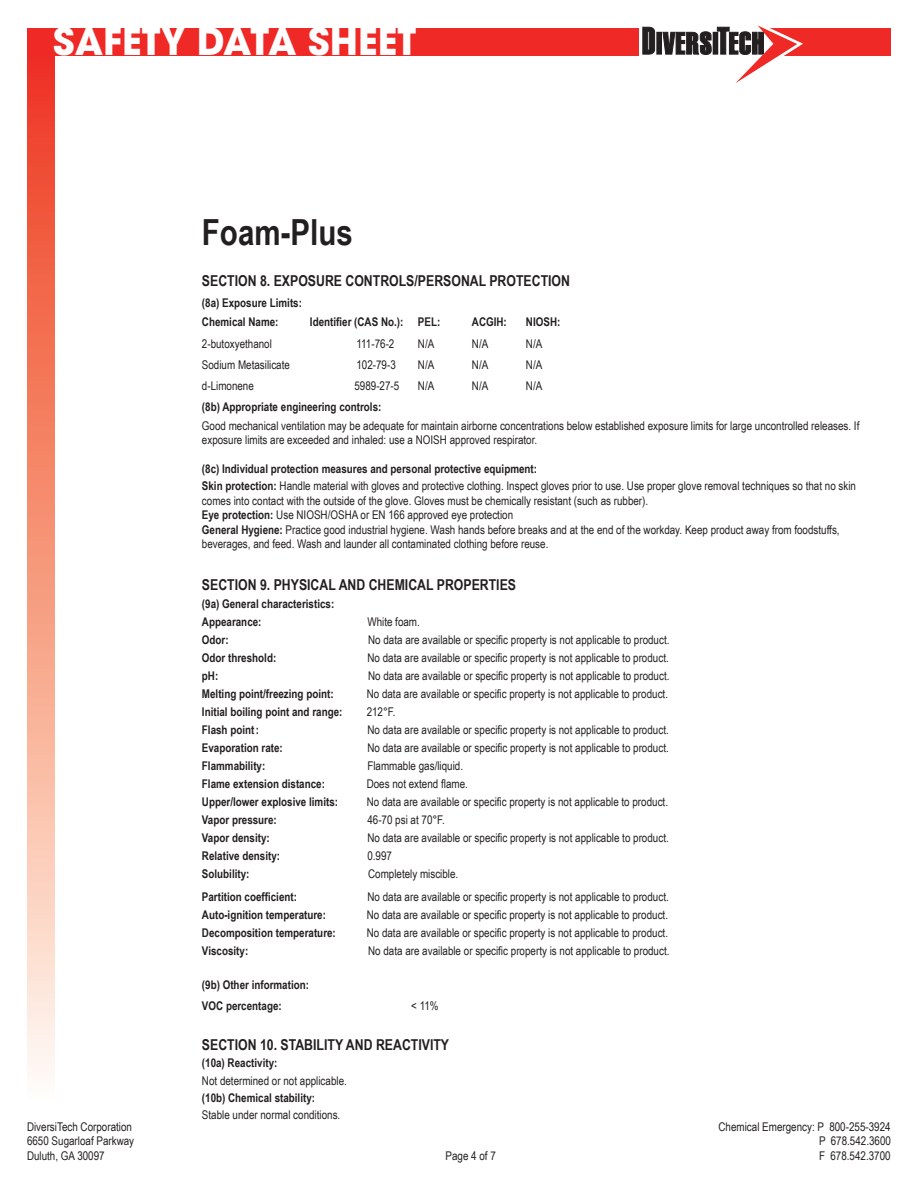
<style>
.page{position:relative;width:918px;height:1188px;background:#fff}
.page>*{position:absolute;margin:0;border:0;box-sizing:border-box;transform-origin:0 0}
.t1{font:700 37.5px "ITC Avant Garde Std";color:#fff}
.t2{font:700 36px "Arial Narrow";color:#231f20}
.t3{font:700 15px "Arial Narrow";color:#231f20}
.t4{font:12px/14.4px "Arial Narrow";color:#231f20}
.t5{font:700 12px/18.9px "Arial Narrow";color:#231f20}
.s1{font-weight:700}
</style>
<div class="page">
<div style="left:27px;top:29px;width:864px;height:27px;background:#ee2926"></div>
<div style="left:27px;top:56px;width:27px;height:1048px;background:linear-gradient(to bottom,#ee3819,#fffdee)"></div>
<svg style="left:639px;top:25px;width:164px;height:58px"></svg>
<h1 class="t1" style="left:53px;top:16px;width:365px">SAFETY DATA SHEET</h1>
<h2 class="t2" style="left:202px;top:205px;width:152px">Foam-Plus</h2>
<p class="t3" style="left:202px;top:270px;width:370px">SECTION 8. EXPOSURE CONTROLS/PERSONAL PROTECTION</p>
<p class="t5" style="left:202px;top:293px;width:102px">(8a) Exposure Limits:<br>Chemical Name:</p>
<p class="t5" style="left:310px;top:312px;width:132px">Identifier (CAS No.): PEL:</p>
<p class="t5" style="left:472px;top:312px;width:36px">ACGIH:</p>
<p class="t5" style="left:526px;top:312px;width:36px">NIOSH:</p>
<p class="t4" style="left:202px;top:336px;width:72px">2-butoxyethanol</p>
<p class="t4" style="left:356px;top:336px;width:39px">111-76-2</p>
<p class="t4" style="left:418px;top:336px;width:18px">N/A</p>
<p class="t4" style="left:472px;top:336px;width:18px">N/A</p>
<p class="t4" style="left:526px;top:336px;width:18px">N/A</p>
<p class="t4" style="left:202px;top:357px;width:90px">Sodium Metasilicate</p>
<p class="t4" style="left:356px;top:357px;width:41px">102-79-3</p>
<p class="t4" style="left:418px;top:357px;width:18px">N/A</p>
<p class="t4" style="left:472px;top:357px;width:18px">N/A</p>
<p class="t4" style="left:526px;top:357px;width:18px">N/A</p>
<p class="t4" style="left:202px;top:378px;width:53px">d-Limonene</p>
<p class="t4" style="left:354px;top:378px;width:46px">5989-27-5</p>
<p class="t4" style="left:418px;top:378px;width:18px">N/A</p>
<p class="t4" style="left:472px;top:378px;width:18px">N/A</p>
<p class="t4" style="left:526px;top:378px;width:18px">N/A</p>
<p class="t5" style="left:202px;top:397px;width:181px">(8b) Appropriate engineering controls:</p>
<p class="t4" style="left:202px;top:418px;width:659px">Good mechanical ventilation may be adequate for maintain airborne concentrations below established exposure limits for large uncontrolled releases. If exposure limits are exceeded and inhaled: use a NOISH approved respirator.</p>
<p class="t4" style="left:202px;top:460px;width:656px;line-height:17.4px"><span class="s1">(8c) Individual protection measures and personal protective equipment:<br>Skin protection:</span> Handle material with gloves and protective clothing. Inspect gloves prior to use. Use proper glove removal techniques so that no skin</p>
<p class="t4" style="left:202px;top:493px;width:639px">comes into contact with the outside of the glove. Gloves must be chemically resistant (such as rubber).<br><span class="s1">Eye protection:</span> Use NIOSH/OSHA or EN 166 approved eye protection<br><span class="s1">General Hygiene:</span> Practice good industrial hygiene. Wash hands before breaks and at the end of the workday. Keep product away from foodstuffs, beverages, and feed. Wash and launder all contaminated clothing before reuse.</p>
<p class="t3" style="left:202px;top:573px;width:316px">SECTION 9. PHYSICAL AND CHEMICAL PROPERTIES</p>
<p class="t5" style="left:202px;top:594px;width:134px;line-height:18px">(9a) General characteristics:<br>Appearance:</p>
<p class="t4" style="left:367px;top:614px;width:54px">White foam.</p>
<p class="t5" style="left:202px;top:630px;width:28px">Odor:</p>
<p class="t4" style="left:368px;top:632px;width:303px">No data are available or specific property is not applicable to product.</p>
<p class="t5" style="left:202px;top:648px;width:76px">Odor threshold:</p>
<p class="t4" style="left:367px;top:650px;width:303px">No data are available or specific property is not applicable to product.</p>
<p class="t5" style="left:202px;top:666px;width:18px">pH:</p>
<p class="t4" style="left:368px;top:668px;width:303px">No data are available or specific property is not applicable to product.</p>
<p class="t5" style="left:202px;top:684px;width:133px">Melting point/freezing point:</p>
<p class="t4" style="left:367px;top:686px;width:303px">No data are available or specific property is not applicable to product.</p>
<p class="t5" style="left:202px;top:702px;width:142px">Initial boiling point and range:</p>
<p class="t4" style="left:367px;top:704px;width:30px">212°F.</p>
<p class="t5" style="left:202px;top:720px;width:59px">Flash point:</p>
<p class="t4" style="left:367px;top:722px;width:303px">No data are available or specific property is not applicable to product.</p>
<p class="t5" style="left:202px;top:738px;width:82px">Evaporation rate:</p>
<p class="t4" style="left:367px;top:740px;width:303px">No data are available or specific property is not applicable to product.</p>
<p class="t5" style="left:202px;top:756px;width:65px">Flammability:</p>
<p class="t4" style="left:367px;top:758px;width:97px">Flammable gas/liquid.</p>
<p class="t5" style="left:202px;top:774px;width:125px">Flame extension distance:</p>
<p class="t4" style="left:367px;top:776px;width:103px">Does not extend flame.</p>
<p class="t5" style="left:202px;top:792px;width:138px">Upper/lower explosive limits:</p>
<p class="t4" style="left:367px;top:794px;width:303px">No data are available or specific property is not applicable to product.</p>
<p class="t5" style="left:202px;top:810px;width:76px">Vapor pressure:</p>
<p class="t4" style="left:367px;top:812px;width:79px">46-70 psi at 70°F.</p>
<p class="t5" style="left:202px;top:828px;width:69px">Vapor density:</p>
<p class="t4" style="left:367px;top:830px;width:303px">No data are available or specific property is not applicable to product.</p>
<p class="t5" style="left:202px;top:846px;width:80px">Relative density:</p>
<p class="t4" style="left:367px;top:848px;width:26px">0.997</p>
<p class="t5" style="left:202px;top:864px;width:49px">Solubility:</p>
<p class="t4" style="left:368px;top:866px;width:92px">Completely miscible.</p>
<p class="t5" style="left:202px;top:886px;width:97px">Partition coefficient:</p>
<p class="t4" style="left:367px;top:889px;width:303px">No data are available or specific property is not applicable to product.</p>
<p class="t5" style="left:202px;top:904px;width:126px">Auto-ignition temperature:</p>
<p class="t4" style="left:367px;top:907px;width:303px">No data are available or specific property is not applicable to product.</p>
<p class="t5" style="left:202px;top:922px;width:135px">Decomposition temperature:</p>
<p class="t4" style="left:367px;top:925px;width:303px">No data are available or specific property is not applicable to product.</p>
<p class="t5" style="left:202px;top:940px;width:48px">Viscosity:</p>
<p class="t4" style="left:368px;top:943px;width:303px">No data are available or specific property is not applicable to product.</p>
<p class="t5" style="left:202px;top:974px;width:109px;line-height:21.1px">(9b) Other information:<br>VOC percentage:</p>
<p class="t4" style="left:411px;top:998px;width:29px">&lt; 11%</p>
<p class="t3" style="left:202px;top:1033px;width:249px">SECTION 10. STABILITY AND REACTIVITY</p>
<p class="t5" style="left:202px;top:1053px;width:77px">(10a) Reactivity:</p>
<p class="t4" style="left:202px;top:1073px;width:146px">Not determined or not applicable.</p>
<p class="t5" style="left:202px;top:1088px;width:115px">(10b) Chemical stability:</p>
<p class="t4" style="left:202px;top:1107px;width:140px">Stable under normal conditions.</p>
<p class="t4" style="left:27px;top:1119px;width:106px">DiversiTech Corporation</p>
<p class="t4" style="left:719px;top:1119px;width:174px">Chemical Emergency: P 800-255-3924</p>
<p class="t4" style="left:27px;top:1134px;width:109px">6650 Sugarloaf Parkway</p>
<p class="t4" style="left:819px;top:1134px;width:73px">P 678.542.3600</p>
<p class="t4" style="left:27px;top:1148px;width:79px">Duluth, GA 30097</p>
<p class="t4" style="left:446px;top:1148px;width:52px">Page 4 of 7</p>
<p class="t4" style="left:819px;top:1148px;width:73px">F 678.542.3700</p>
</div>
